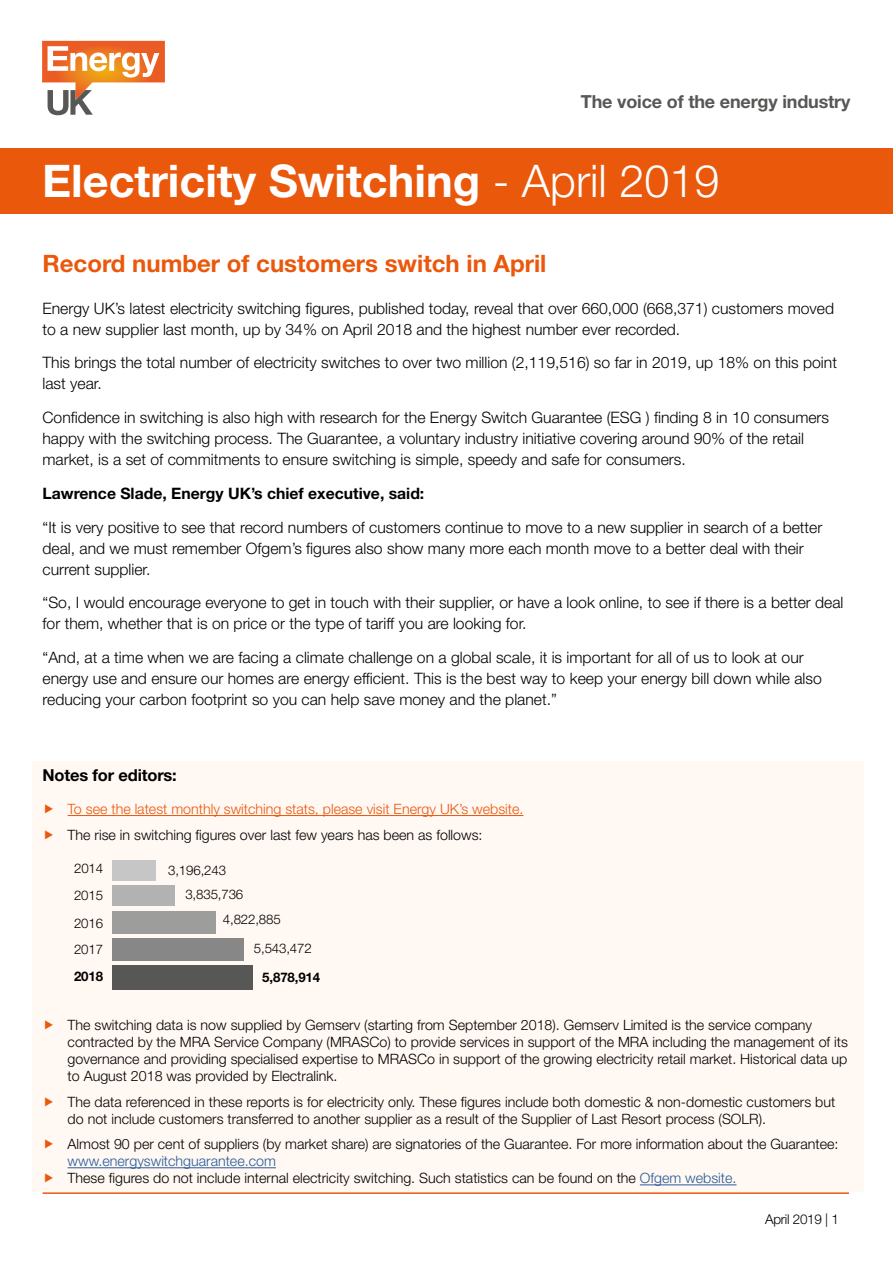
<style>
.page{position:relative;width:893px;height:1263px;background:#fff}
.page>*{position:absolute;margin:0;border:0;box-sizing:border-box;transform-origin:0 0}
.t1{font:700 45px "Helvetica Neue LT Std";color:#fff}
.t2{font:700 24px "Helvetica Neue LT Std";color:#ea580c}
.t3{font:700 18px "Helvetica Neue LT Std";letter-spacing:-.01em;color:#575756}
.t4{font:700 16.5px "Helvetica Neue LT Std";letter-spacing:-.01em;color:#000}
.t5{font:300 15.75px/21px "Helvetica Neue LT Std";color:#000}
.t6{font:700 15.75px "Helvetica Neue LT Std";color:#000}
.t7{font:300 14.25px/17.1px "Helvetica Neue LT Std";color:#000}
.t8{font:300 14.25px "Helvetica Neue LT Std";color:#ea580c}
.t9{font:300 13.5px "Helvetica Neue LT Std";letter-spacing:-.02em;color:#000}
.t10{font:300 13.2px/26.4px "Helvetica Neue LT Std";letter-spacing:-.01em;color:#000}
.t11{font:700 13.2px "Helvetica Neue LT Std";letter-spacing:-.01em;color:#000}
.s1{font-weight:300}
.s2{color:#275b9b}
</style>
<div class="page">
<div style="left:32px;top:761px;width:831px;height:431px;background:#fff8f3"></div>
<div style="left:0;top:148px;width:893px;height:66px;background:#ea580c"></div>
<hr style="left:68px;top:815px;width:455px;height:1px;background:#ea580c">
<hr style="left:68px;top:1167px;width:208px;height:1px;background:#275b9b">
<hr style="left:640px;top:1184px;width:96px;height:1px;background:#275b9b">
<svg style="left:42px;top:41px;width:123px;height:74px"></svg>
<div style="left:112px;top:911px;width:104px;height:22px;background:#9d9d9c"></div>
<div style="left:112px;top:885px;width:63px;height:21px;background:#b3b2b2"></div>
<div style="left:112px;top:860px;width:44px;height:21px;background:#c6c6c6"></div>
<div style="left:112px;top:938px;width:132px;height:22px;background:#878787"></div>
<div style="left:112px;top:965px;width:141px;height:24px;background:#575756"></div>
<hr style="left:43px;top:1192px;width:806px;height:2px;background:#ea580c">
<p class="t3" style="left:581px;top:90px;width:271px">The voice of the energy industry</p>
<h1 class="t1" style="left:42px;top:153px;width:679px">Electricity Switching <span class="s1">- April 2019</span></h1>
<h2 class="t2" style="left:43px;top:248px;width:505px">Record number of customers switch in April</h2>
<p class="t5" style="left:43px;top:297px;width:793px">Energy UK’s latest electricity switching figures, published today, reveal that over 660,000 (668,371) customers moved to a new supplier last month, up by 34% on April 2018 and the highest number ever recorded.</p>
<p class="t5" style="left:43px;top:352px;width:796px">This brings the total number of electricity switches to over two million (2,119,516) so far in 2019, up 18% on this point last year.</p>
<p class="t5" style="left:43px;top:407px;width:788px">Confidence in switching is also high with research for the Energy Switch Guarantee (ESG ) finding 8 in 10 consumers happy with the switching process. The Guarantee, a voluntary industry initiative covering around 90% of the retail market, is a set of commitments to ensure switching is simple, speedy and safe for consumers.</p>
<p class="t6" style="left:43px;top:483px;width:383px">Lawrence Slade, Energy UK’s chief executive, said:</p>
<p class="t5" style="left:43px;top:516px;width:781px">“It is very positive to see that record numbers of customers continue to move to a new supplier in search of a better deal, and we must remember Ofgem’s figures also show many more each month move to a better deal with their current supplier.</p>
<p class="t5" style="left:43px;top:592px;width:802px">“So, I would encourage everyone to get in touch with their supplier, or have a look online, to see if there is a better deal for them, whether that is on price or the type of tariff you are looking for.</p>
<p class="t5" style="left:43px;top:647px;width:781px">“And, at a time when we are facing a climate challenge on a global scale, it is important for all of us to look at our energy use and ensure our homes are energy efficient. This is the best way to keep your energy bill down while also reducing your carbon footprint so you can help save money and the planet.”</p>
<p class="t4" style="left:43px;top:765px;width:136px">Notes for editors:</p>
<p class="t8" style="left:68px;top:800px;width:457px">To see the latest monthly switching stats, please visit Energy UK’s website.</p>
<p class="t7" style="left:68px;top:826px;width:416px">The rise in switching figures over last few years has been as follows:</p>
<p class="t10" style="left:74px;top:855px;width:31px">2014<br>2015</p>
<p class="t10" style="left:74px;top:910px;width:31px">2016</p>
<p class="t10" style="left:223px;top:905px;width:59px">4,822,885</p>
<p class="t10" style="left:168px;top:857px;width:59px">3,196,243</p>
<p class="t10" style="left:185px;top:880px;width:59px">3,835,736</p>
<p class="t10" style="left:74px;top:936px;width:31px">2017</p>
<p class="t10" style="left:254px;top:935px;width:59px">5,543,472</p>
<p class="t11" style="left:74px;top:968px;width:31px">2018</p>
<p class="t11" style="left:262px;top:969px;width:59px">5,878,914</p>
<p class="t7" style="left:68px;top:1016px;width:782px">The switching data is now supplied by Gemserv (starting from September 2018). Gemserv Limited is the service company contracted by the MRA Service Company (MRASCo) to provide services in support of the MRA including the management of its governance and providing specialised expertise to MRASCo in support of the growing electricity retail market. Historical data up to August 2018 was provided by Electralink.</p>
<p class="t7" style="left:68px;top:1092px;width:769px">The data referenced in these reports is for electricity only. These figures include both domestic &amp; non-domestic customers but do not include customers transferred to another supplier as a result of the Supplier of Last Resort process (SOLR).</p>
<p class="t7" style="left:68px;top:1135px;width:772px">Almost 90 per cent of suppliers (by market share) are signatories of the Guarantee. For more information about the Guarantee:</p>
<p class="t7" style="left:68px;top:1152px;width:670px"><span class="s2">www.energyswitchguarantee.com<br></span>These figures do not include internal electricity switching. Such statistics can be found on the <span class="s2">Ofgem website.</span></p>
<p class="t9" style="left:765px;top:1211px;width:75px">April 2019 | 1</p>
</div>
